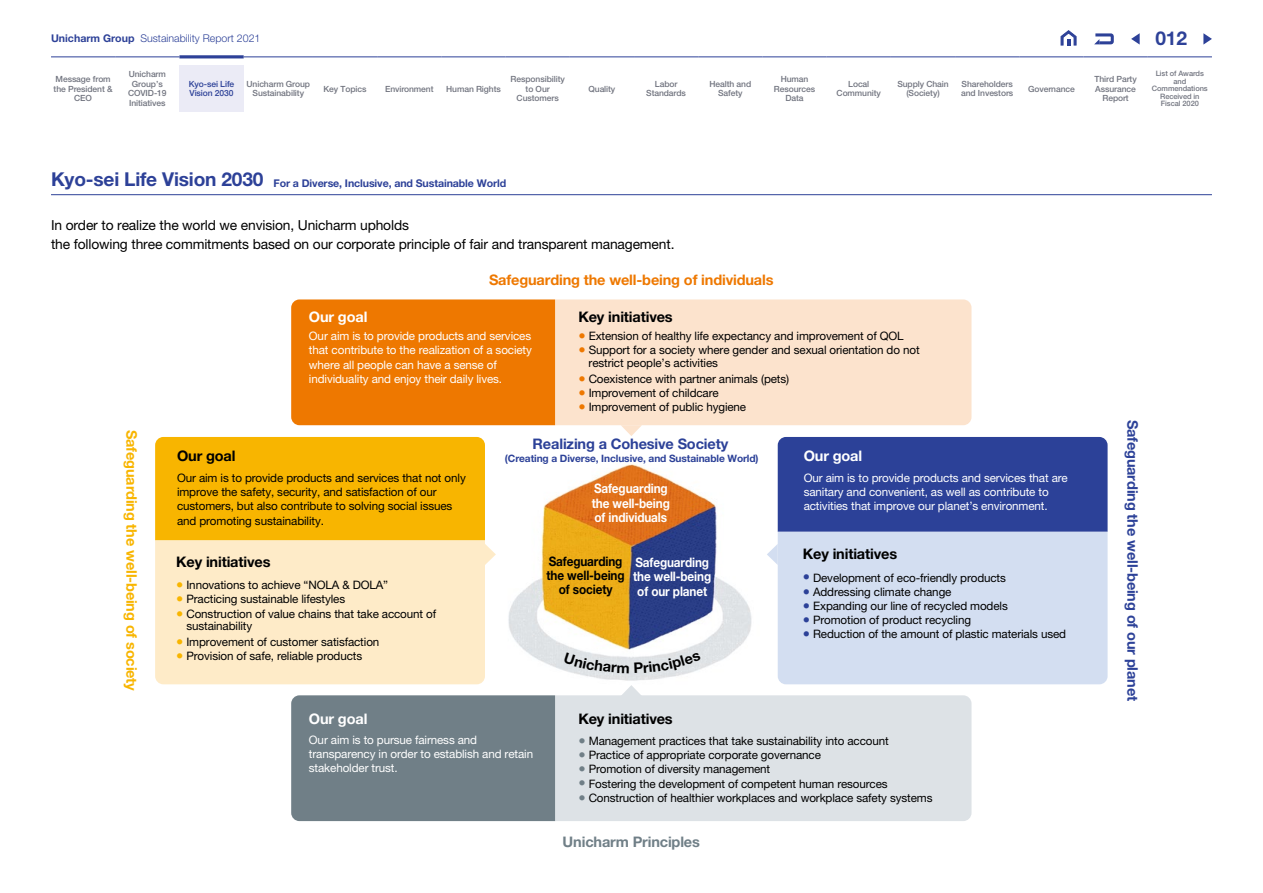
<style>
.page{position:relative;width:1263px;height:893px;background:#fff}
.page>*{position:absolute;margin:0;border:0;box-sizing:border-box;transform-origin:0 0}
.t1{font:700 19.2px "Helvetica Neue LT Std";color:#2d4198}
.t2{font:700 14.55px "Helvetica Neue LT Std";letter-spacing:-.01em;color:#000}
.t3{font:700 14.55px "Helvetica Neue LT Std";letter-spacing:-.01em;color:#2c4198}
.t4{font:700 14.55px "Helvetica Neue LT Std";letter-spacing:-.01em;color:#ee7800}
.t5{font:700 14.55px "Helvetica Neue LT Std";letter-spacing:-.01em;color:#f8b500}
.t6{font:700 14.55px "Helvetica Neue LT Std";letter-spacing:-.01em;color:#fff}
.t7{font:700 14.55px "Helvetica Neue LT Std";letter-spacing:-.01em;color:#707f87}
.t8{font:13.8px/18.9px "Helvetica Neue LT Std";letter-spacing:-.01em;color:#000}
.t9{font:700 13.05px/14.2px "Helvetica Neue LT Std";letter-spacing:-.01em;color:#fff;scale:.9 1}
.t10{font:700 13.05px/14.2px "Helvetica Neue LT Std";letter-spacing:-.01em;color:#000;text-align:center;scale:.9 1}
.t11{font:11.7px/14.2px "Helvetica Neue LT Std";letter-spacing:-.01em;color:#000}
.t12{font:11.7px/14.2px "Helvetica Neue LT Std";letter-spacing:-.01em;color:#fff}
.t13{font:700 10.65px "Helvetica Neue LT Std";letter-spacing:-.01em;color:#2d4198}
.t14{font:300 10.65px "Helvetica Neue LT Std";color:#2d4198}
.t15{font:700 10.2px "Helvetica Neue LT Std";letter-spacing:-.01em;color:#2c4198}
.t16{font:500 8.55px/9.6px "Helvetica Neue LT Std";letter-spacing:-.01em;color:#71747f;text-align:center}
.t17{font:500 8.55px/9.6px "Helvetica Neue LT Std";letter-spacing:-.01em;color:#2d4198}
.t18{font:500 7.5px/7.5px "Helvetica Neue LT Std";letter-spacing:-.01em;color:#71747f;text-align:center}
.s1{font-weight:700}
.s2{font-size:19.2px}
.s3{font-size:14.55px;color:#ee7800}
.s4{font-size:14.55px;color:#f8b500}
.s5{font-size:14.55px;color:#2c4198}
.s6{font-size:14.55px;color:#707f87}
</style>
<div class="page">
<hr style="left:51px;top:194px;width:1161px;height:1px;background:#2d4198">
<img style="left:448px;top:425px;width:356px;height:260px">
<div style="left:155px;top:565px;width:330px;height:119px;background:#feebc8"></div>
<div style="left:778px;top:437px;width:329px;height:95px;background:#2c4198"></div>
<div style="left:778px;top:532px;width:329px;height:152px;background:#d3def1"></div>
<div style="left:555px;top:695px;width:416px;height:126px;background:#dde2e6"></div>
<div style="left:291px;top:695px;width:264px;height:126px;background:#707f87"></div>
<svg style="left:621px;top:425px;width:21px;height:11px"></svg>
<svg style="left:621px;top:685px;width:21px;height:11px"></svg>
<svg style="left:767px;top:544px;width:11px;height:21px"></svg>
<svg style="left:155px;top:437px;width:341px;height:128px;background:#f9c12d"></svg>
<div style="left:555px;top:299px;width:416px;height:126px;background:#fce3cd"></div>
<div style="left:291px;top:299px;width:264px;height:126px;background:#ee7800"></div>
<svg style="left:1203px;top:33px;width:9px;height:12px"></svg>
<svg style="left:1131px;top:33px;width:9px;height:12px"></svg>
<svg style="left:1094px;top:33px;width:20px;height:12px"></svg>
<svg style="left:1061px;top:30px;width:15px;height:15px"></svg>
<div style="left:179px;top:65px;width:65px;height:47px;background:#ebebf6"></div>
<hr style="left:51px;top:57px;width:64px;height:1px;background:#2d4198">
<hr style="left:115px;top:57px;width:64px;height:1px;background:#2d4198">
<hr style="left:244px;top:57px;width:69px;height:1px;background:#2d4198">
<hr style="left:313px;top:57px;width:64px;height:1px;background:#2d4198">
<hr style="left:377px;top:57px;width:64px;height:1px;background:#2d4198">
<hr style="left:441px;top:57px;width:65px;height:1px;background:#2d4198">
<hr style="left:634px;top:57px;width:64px;height:1px;background:#2d4198">
<hr style="left:762px;top:57px;width:65px;height:1px;background:#2d4198">
<hr style="left:827px;top:57px;width:64px;height:1px;background:#2d4198">
<hr style="left:891px;top:57px;width:64px;height:1px;background:#2d4198">
<hr style="left:955px;top:57px;width:64px;height:1px;background:#2d4198">
<hr style="left:1019px;top:57px;width:64px;height:1px;background:#2d4198">
<hr style="left:1083px;top:57px;width:65px;height:1px;background:#2d4198">
<hr style="left:1148px;top:57px;width:64px;height:1px;background:#2d4198">
<hr style="left:698px;top:57px;width:64px;height:1px;background:#2d4198">
<hr style="left:179px;top:55px;width:65px;height:3px;background:#2d4198">
<hr style="left:506px;top:57px;width:64px;height:1px;background:#2d4198">
<hr style="left:570px;top:57px;width:64px;height:1px;background:#2d4198">
<svg style="left:564px;top:652px;width:137px;height:21px;background:#e2e6e8"></svg>
<p class="t14" style="left:51px;top:32px;width:211px"><span class="s1">Unicharm Group</span> Sustainability Report 2021</p>
<h1 class="t1" style="left:1155px;top:26px;width:33px">012</h1>
<p class="t16" style="left:54px;top:74px;width:60px">Message from the President &amp;<br>CEO</p>
<p class="t16" style="left:128px;top:69px;width:40px">Unicharm<br>Group’s<br>COVID-19<br>Initiatives</p>
<p class="t17" style="left:189px;top:79px;width:47px">Kyo-sei Life<br>Vision 2030</p>
<p class="t16" style="left:246px;top:79px;width:65px">Unicharm Group<br>Sustainability</p>
<p class="t16" style="left:324px;top:84px;width:45px">Key Topics</p>
<p class="t16" style="left:385px;top:84px;width:50px">Environment</p>
<p class="t16" style="left:446px;top:84px;width:56px">Human Rights</p>
<p class="t16" style="left:511px;top:74px;width:56px">Responsibility to Our<br>Customers</p>
<p class="t16" style="left:588px;top:84px;width:28px">Quality</p>
<p class="t16" style="left:646px;top:79px;width:41px">Labor<br>Standards</p>
<p class="t16" style="left:709px;top:79px;width:43px">Health and<br>Safety</p>
<p class="t16" style="left:774px;top:74px;width:43px">Human<br>Resources<br>Data</p>
<p class="t16" style="left:837px;top:79px;width:46px">Local<br>Community</p>
<p class="t16" style="left:897px;top:79px;width:53px">Supply Chain (Society)</p>
<p class="t16" style="left:961px;top:79px;width:54px;text-align:left">Shareholders and Investors</p>
<p class="t16" style="left:1028px;top:84px;width:48px">Governance</p>
<p class="t16" style="left:1094px;top:74px;width:44px">Third Party<br>Assurance<br>Report</p>
<p class="t18" style="left:1152px;top:70px;width:57px">List of Awards and<br>Commendations<br>Received in<br>Fiscal 2020</p>
<p class="t13" style="left:51px;top:177px;width:457px"><span class="s2">Kyo-sei Life Vision 2030</span> For a Diverse, Inclusive, and Sustainable World</p>
<p class="t8" style="left:51px;top:216px;width:625px">In order to realize the world we envision, Unicharm upholds<br>the following three commitments based on our corporate principle of fair and transparent management.</p>
<p class="t4" style="left:489px;top:270px;width:286px">Safeguarding the well-being of individuals</p>
<p class="t5" style="left:141px;top:430px;width:263px;rotate:90deg">Safeguarding the well-being of society</p>
<p class="t6" style="left:309px;top:308px;width:60px">Our goal</p>
<p class="t12" style="left:309px;top:329px;width:225px">Our aim is to provide products and services that contribute to the realization of a society where all people can have a sense of individuality and enjoy their daily lives.</p>
<p class="t2" style="left:578px;top:308px;width:96px">Key initiatives</p>
<p class="t11" style="left:578px;top:329px;width:327px"><span class="s3">•</span> Extension of healthy life expectancy and improvement of QOL</p>
<p class="t11" style="left:589px;top:343px;width:333px;line-height:12.8px;text-indent:-10px"><span class="s3">•</span> Support for a society where gender and sexual orientation do not restrict people’s activities</p>
<p class="t11" style="left:578px;top:371px;width:212px"><span class="s3">•</span> Coexistence with partner animals (pets)</p>
<p class="t11" style="left:578px;top:385px;width:142px"><span class="s3">•</span> Improvement of childcare</p>
<p class="t11" style="left:578px;top:399px;width:169px"><span class="s3">•</span> Improvement of public hygiene</p>
<p class="t2" style="left:177px;top:447px;width:60px">Our goal</p>
<p class="t11" style="left:177px;top:471px;width:290px">Our aim is to provide products and services that not only improve the safety, security, and satisfaction of our customers, but also contribute to solving social issues and promoting sustainability.</p>
<p class="t2" style="left:176px;top:553px;width:96px">Key initiatives</p>
<p class="t11" style="left:176px;top:578px;width:213px"><span class="s4">•</span> Innovations to achieve “NOLA &amp; DOLA”</p>
<p class="t11" style="left:176px;top:592px;width:170px"><span class="s4">•</span> Practicing sustainable lifestyles</p>
<p class="t11" style="left:186px;top:607px;width:251px;line-height:12.8px;text-indent:-10px"><span class="s4">•</span> Construction of value chains that take account of sustainability</p>
<p class="t11" style="left:176px;top:635px;width:205px"><span class="s4">•</span> Improvement of customer satisfaction</p>
<p class="t11" style="left:176px;top:649px;width:188px"><span class="s4">•</span> Provision of safe, reliable products</p>
<p class="t3" style="left:533px;top:435px;width:197px">Realizing a Cohesive Society</p>
<p class="t15" style="left:505px;top:452px;width:255px">(Creating a Diverse, Inclusive, and Sustainable World)</p>
<p class="t9" style="left:592px;top:481px;width:88px">Safeguarding the well-being of individuals</p>
<p class="t9" style="left:633px;top:555px;width:88px;text-align:center">Safeguarding the well-being of our planet</p>
<p class="t10" style="left:547px;top:554px;width:88px">Safeguarding the well-being of society</p>
<p class="t6" style="left:804px;top:447px;width:60px">Our goal</p>
<p class="t12" style="left:804px;top:470px;width:266px">Our aim is to provide products and services that are sanitary and convenient, as well as contribute to activities that improve our planet’s environment.</p>
<p class="t2" style="left:803px;top:545px;width:96px">Key initiatives</p>
<p class="t11" style="left:803px;top:570px;width:205px"><span class="s5">•</span> Development of eco-friendly products</p>
<p class="t11" style="left:803px;top:584px;width:150px"><span class="s5">•</span> Addressing climate change</p>
<p class="t11" style="left:803px;top:598px;width:206px"><span class="s5">•</span> Expanding our line of recycled models</p>
<p class="t11" style="left:803px;top:613px;width:170px"><span class="s5">•</span> Promotion of product recycling</p>
<p class="t11" style="left:803px;top:627px;width:265px"><span class="s5">•</span> Reduction of the amount of plastic materials used</p>
<p class="t6" style="left:309px;top:710px;width:60px">Our goal</p>
<p class="t12" style="left:309px;top:732px;width:226px">Our aim is to pursue fairness and transparency in order to establish and retain stakeholder trust.</p>
<p class="t2" style="left:578px;top:710px;width:96px">Key initiatives</p>
<p class="t11" style="left:578px;top:733px;width:312px"><span class="s6">•</span> Management practices that take sustainability into account</p>
<p class="t11" style="left:578px;top:748px;width:244px"><span class="s6">•</span> Practice of appropriate corporate governance</p>
<p class="t11" style="left:578px;top:762px;width:193px"><span class="s6">•</span> Promotion of diversity management</p>
<p class="t11" style="left:578px;top:776px;width:311px"><span class="s6">•</span> Fostering the development of competent human resources</p>
<p class="t11" style="left:578px;top:790px;width:356px"><span class="s6">•</span> Construction of healthier workplaces and workplace safety systems</p>
<p class="t7" style="left:563px;top:833px;width:139px">Unicharm Principles</p>
<p class="t3" style="left:1141px;top:420px;width:283px;rotate:90deg">Safeguarding the well-being of our planet</p>
</div>
